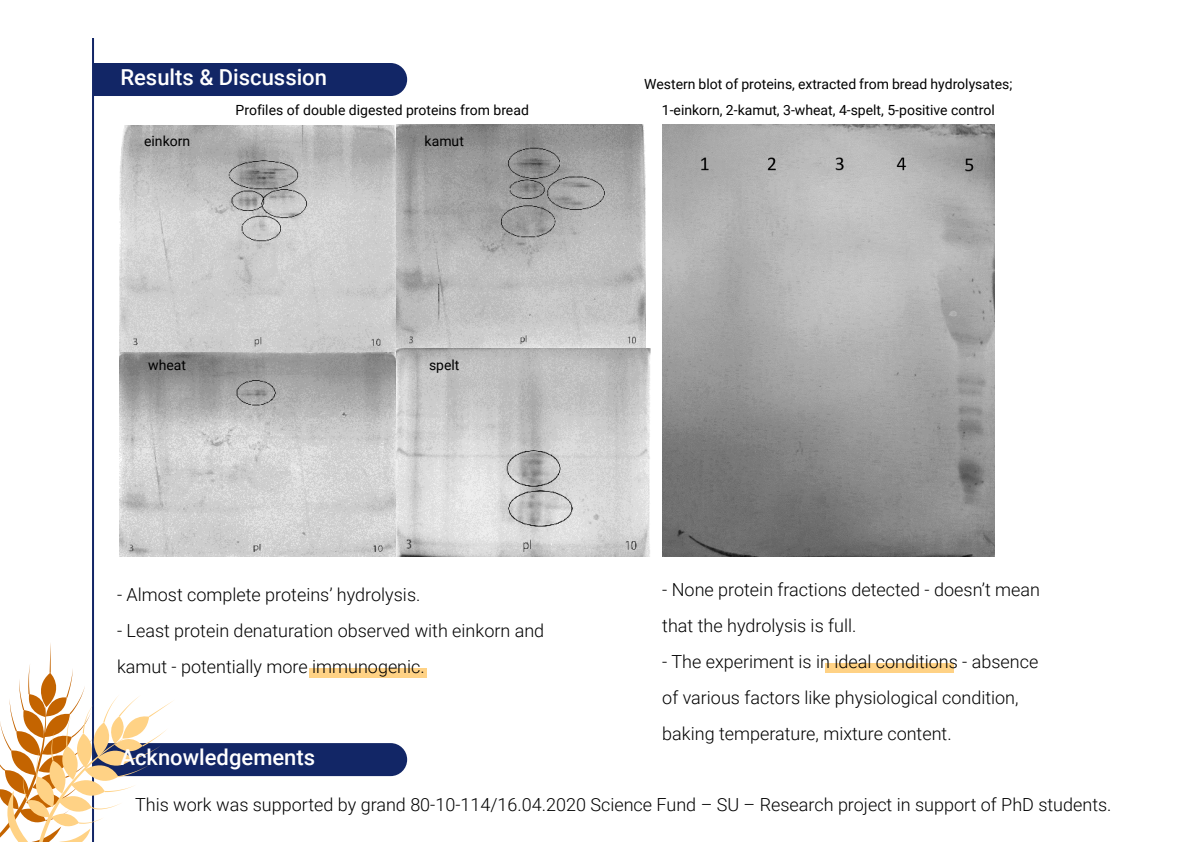
<style>
.page{position:relative;width:1191px;height:842px;background:#fff}
.page>*{position:absolute;margin:0;border:0;box-sizing:border-box;transform-origin:0 0}
.t1{font:500 22px "Roboto";color:#fff}
.t2{font:300 18px/36px "Roboto";color:#000}
.t3{font:14px/26px "Roboto";color:#000;text-align:center}
</style>
<div class="page">
<div style="left:309px;top:668px;width:117px;height:9px;background:#ffd285"></div>
<div style="left:825px;top:663px;width:128px;height:9px;background:#ffd285"></div>
<hr style="left:92px;top:38px;width:2px;height:804px;background:#122666">
<div style="left:94px;top:63px;width:313px;height:33px;background:#122666"></div>
<img style="left:120px;top:125px;width:277px;height:431px">
<img style="left:397px;top:124px;width:248px;height:225px">
<img style="left:397px;top:349px;width:253px;height:207px">
<img style="left:662px;top:124px;width:332px;height:432px">
<svg style="left:0;top:643px;width:407px;height:199px"></svg>
<p class="t1" style="left:120px;top:62px;width:208px">Results &amp; Discussion</p>
<p class="t3" style="left:236px;top:97px;width:295px">Profiles of double digested proteins from bread</p>
<p class="t3" style="left:144px;top:127px;width:48px">einkorn</p>
<p class="t3" style="left:424px;top:127px;width:41px">kamut</p>
<p class="t3" style="left:148px;top:351px;width:39px">wheat</p>
<p class="t3" style="left:429px;top:351px;width:32px">spelt</p>
<p class="t2" style="left:117px;top:576px;width:305px">- Almost complete proteins’ hydrolysis.</p>
<p class="t2" style="left:117px;top:612px;width:429px">- Least protein denaturation observed with einkorn and kamut - potentially more immunogenic.</p>
<p class="t1" style="left:120px;top:742px;width:196px">Acknowledgements</p>
<p class="t3" style="left:644px;top:71px;width:369px">Western blot of proteins, extracted from bread hydrolysates;<br>1-einkorn, 2-kamut, 3-wheat, 4-spelt, 5-positive control</p>
<p class="t2" style="left:662px;top:571px;width:379px">- None protein fractions detected - doesn’t mean that the hydrolysis is full.</p>
<p class="t2" style="left:662px;top:643px;width:377px">- The experiment is in ideal conditions - absence of various factors like physiological condition, baking temperature, mixture content.</p>
<p class="t2" style="left:135px;top:786px;width:978px">This work was supported by grand 80-10-114/16.04.2020 Science Fund – SU – Research project in support of PhD students.</p>
</div>
